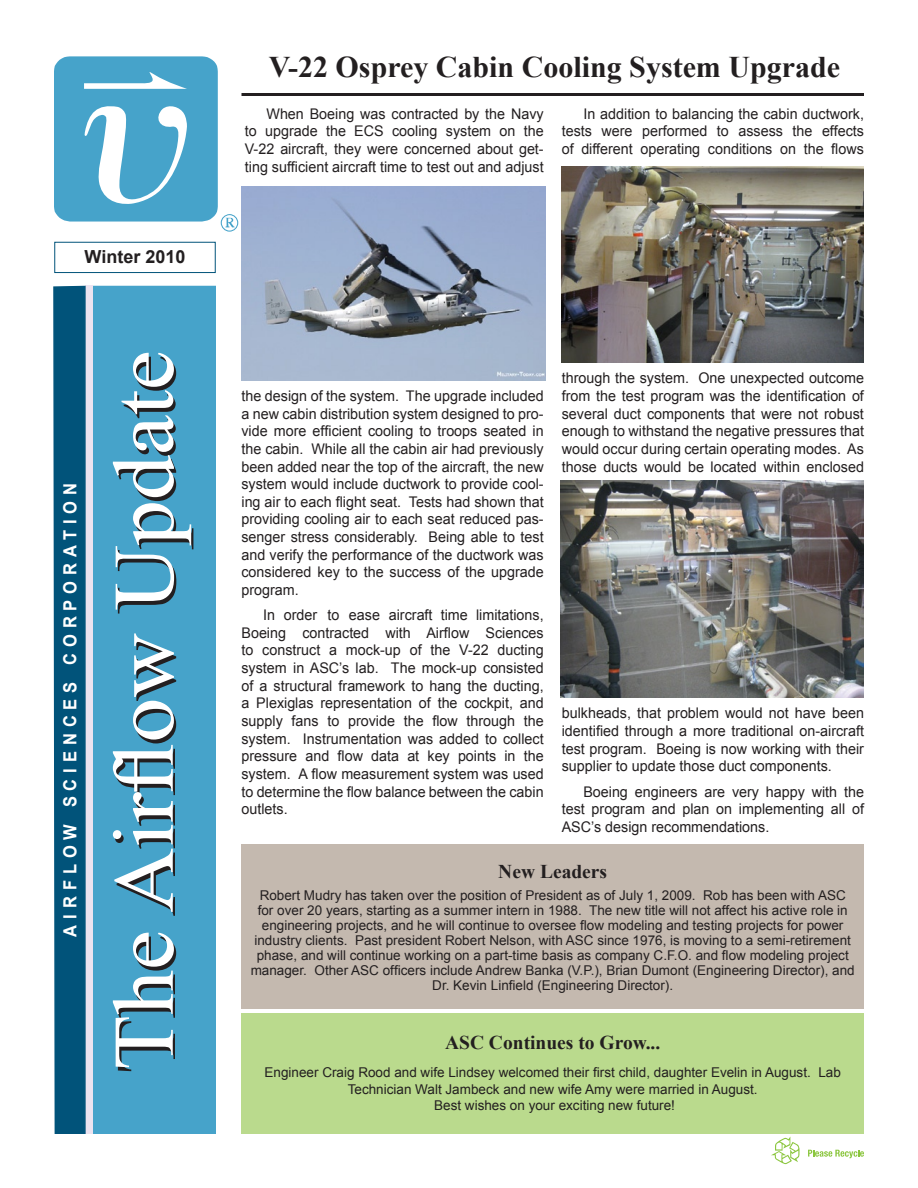
<style>
.page{position:relative;width:918px;height:1188px;background:#fff}
.page>*{position:absolute;margin:0;border:0;box-sizing:border-box;transform-origin:0 0}
.t1{font:86.25px "Times New Roman";color:#fff;scale:1.04 1}
.t2{font:700 30px "Times New Roman";color:#231f20}
.t3{font:700 19.5px "Times New Roman";color:#231f20}
.t4{font:700 18.15px "Arial";letter-spacing:.36em;color:#fff;scale:.91 1}
.t5{font:700 18px "Arial";color:#231f20}
.t6{font:18px "Arial";color:#231f20}
.t7{font:14.7px/17.7px "Arial";color:#231f20;text-align:justify}
.t8{font:13.5px/15px "Arial";color:#231f20;text-align:center}
</style>
<div class="page">
<hr style="left:242px;top:93px;width:622px;height:3px;background:#231f20">
<div style="left:242px;top:1014px;width:622px;height:120px;background:#bada8d"></div>
<div style="left:242px;top:844px;width:622px;height:165px;background:#c4b9af"></div>
<div style="left:54px;top:242px;width:162px;height:31px;border:1px solid #01537a"></div>
<div style="left:92px;top:286px;width:123px;height:847px;background:#46a3ca"></div>
<div style="left:92px;top:286px;width:124px;height:848px;border:2px solid #46a3ca"></div>
<div style="left:85px;top:286px;width:7px;height:848px;background:#ece3f0"></div>
<svg style="left:53px;top:285px;width:33px;height:849px;background:#0a597f"></svg>
<svg style="left:54px;top:56px;width:184px;height:176px"></svg>
<svg style="left:771px;top:1137px;width:29px;height:27px"></svg>
<svg style="left:808px;top:1150px;width:56px;height:8px"></svg>
<img style="left:242px;top:187px;width:303px;height:193px">
<img style="left:560px;top:480px;width:304px;height:217px">
<img style="left:561px;top:166px;width:303px;height:197px">
<p class="t5" style="left:85px;top:244px;width:102px">Winter 2010</p>
<p class="t6" style="left:77px;top:246px;width:99px">Winter 20 7</p>
<p class="t4" style="left:58px;top:937px;width:500px;rotate:-90deg">AIRFLOW SCIENCES CORPORATION</p>
<p class="t1" style="left:86px;top:1070px;width:694px;rotate:-90deg">The Airflow Update</p>
<p class="t2" style="left:269px;top:47px;width:573px">V-22 Osprey Cabin Cooling System Upgrade</p>
<p class="t7" style="left:245px;top:105px;width:300px;text-indent:22px">When Boeing was contracted by the Navy to upgrade the ECS cooling system on the V-22 aircraft, they were concerned about get&shy;ting sufficient aircraft time to test out and adjust</p>
<p class="t7" style="left:562px;top:105px;width:304px;text-indent:22px">In addition to balancing the cabin ductwork, tests were performed to assess the effects of different operating conditions on the flows</p>
<p class="t7" style="left:242px;top:387px;width:304px">the design of the system. The upgrade included a new cabin distribution system designed to pro&shy;vide more efficient cooling to troops seated in the cabin. While all the cabin air had previously been added near the top of the aircraft, the new system would include ductwork to provide cool&shy;ing air to each flight seat. Tests had shown that providing cooling air to each seat reduced pas&shy;senger stress considerably. Being able to test and verify the performance of the ductwork was considered key to the success of the upgrade program.</p>
<p class="t7" style="left:242px;top:606px;width:304px;text-indent:22px">In order to ease aircraft time limitations, Boeing contracted with Airflow Sciences to construct a mock-up of the V-22 ducting system in ASC’s lab. The mock-up consisted of a structural framework to hang the ducting, a Plexiglas representation of the cockpit, and supply fans to provide the flow through the system. Instrumentation was added to collect pressure and flow data at key points in the system. A flow measurement system was used to determine the flow balance between the cabin outlets.</p>
<p class="t7" style="left:562px;top:369px;width:304px">through the system. One unexpected outcome from the test program was the identification of several duct components that were not robust enough to withstand the negative pressures that would occur during certain operating modes. As those ducts would be located within enclosed</p>
<p class="t7" style="left:562px;top:705px;width:304px">bulkheads, that problem would not have been identified through a more traditional on-aircraft test program. Boeing is now working with their supplier to update those duct components.</p>
<p class="t7" style="left:562px;top:783px;width:304px;text-indent:22px">Boeing engineers are very happy with the test program and plan on implementing all of ASC’s design recommendations.</p>
<p class="t3" style="left:498px;top:858px;width:110px">New Leaders</p>
<p class="t8" style="left:251px;top:888px;width:606px">Robert Mudry has taken over the position of President as of July 1, 2009. Rob has been with ASC for over 20 years, starting as a summer intern in 1988. The new title will not affect his active role in engineering projects, and he will continue to oversee flow modeling and testing projects for power industry clients. Past president Robert Nelson, with ASC since 1976, is moving to a semi-retirement phase, and will continue working on a part-time basis as company C.F.O. and flow modeling project manager. Other ASC officers include Andrew Banka (V.P.), Brian Dumont (Engineering Director), and Dr. Kevin Linfield (Engineering Director).</p>
<p class="t3" style="left:445px;top:1029px;width:217px">ASC Continues to Grow...</p>
<p class="t8" style="left:265px;top:1065px;width:578px;line-height:16.2px">Engineer Craig Rood and wife Lindsey welcomed their first child, daughter Evelin in August. Lab<br>Technician Walt Jambeck and new wife Amy were married in August.</p>
<p class="t8" style="left:434px;top:1098px;width:242px">Best wishes on your exciting new future!</p>
</div>
